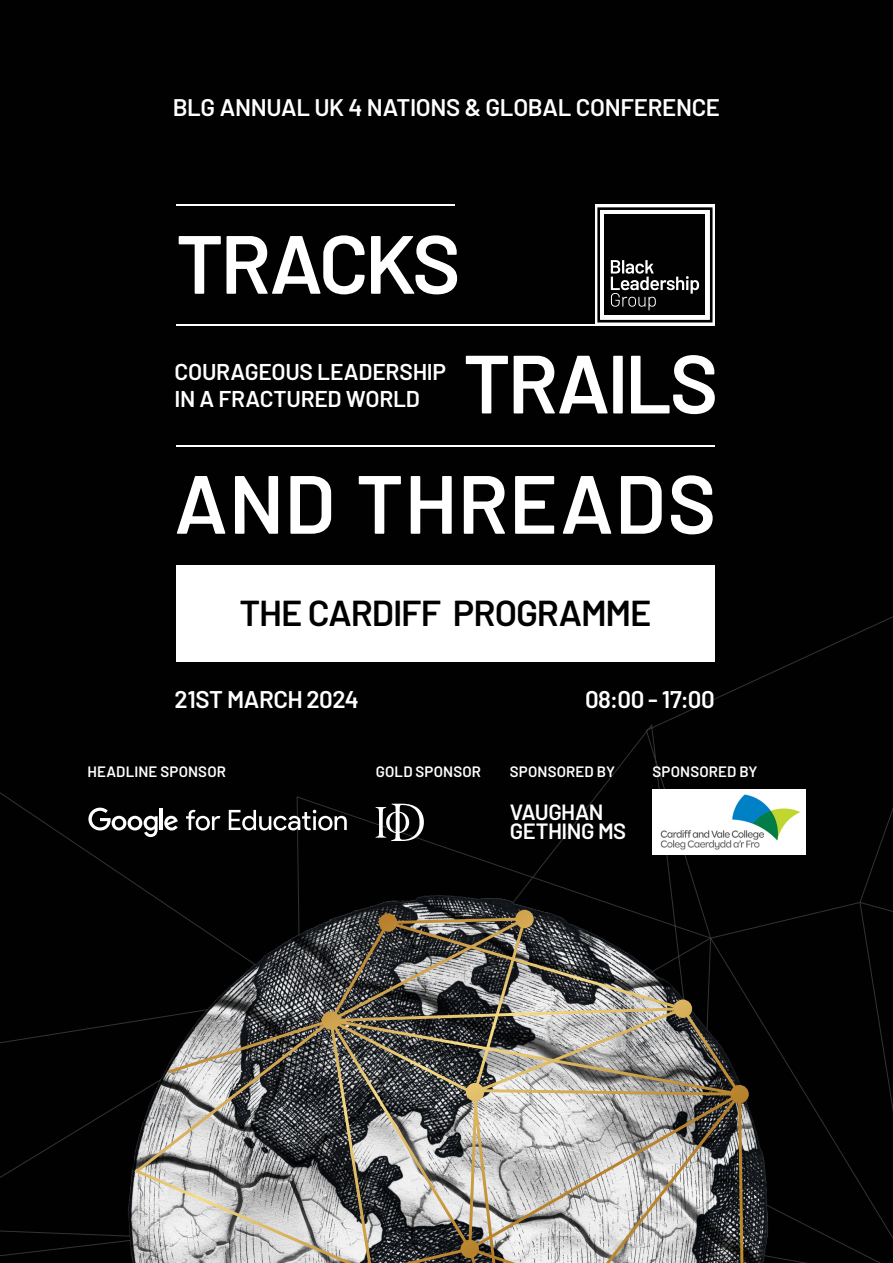
<style>
.page{position:relative;width:893px;height:1263px;background:#010101}
.page>*{position:absolute;margin:0;border:0;box-sizing:border-box;transform-origin:0 0}
.t1{font:600 82.5px/120.3px "Barlow";letter-spacing:.005em;color:#fff;text-align:right}
.t2{font:600 82.5px "Barlow";letter-spacing:-.02em;color:#fff}
.t3{font:600 36px "Barlow";letter-spacing:-.025em;color:#000}
.t4{font:600 24.15px "Barlow";letter-spacing:-.015em;color:#fff}
.t5{font:600 24px "Barlow";letter-spacing:-.015em;color:#fff}
.t6{font:600 22.8px/27.5px "Barlow";letter-spacing:-.015em;color:#fff}
.t7{font:600 22.05px/19.2px "Barlow";letter-spacing:-.025em;color:#fff}
.t8{font:600 15px "Barlow";letter-spacing:.01em;color:#fff}
</style>
<div class="page">
<svg style="left:0;top:792px;width:293px;height:464px"></svg>
<svg style="left:293px;top:616px;width:600px;height:558px"></svg>
<svg style="left:782px;top:1174px;width:111px;height:89px"></svg>
<img style="left:111px;top:876px;width:671px;height:387px">
<img style="left:128px;top:896px;width:305px;height:367px">
<svg style="left:134px;top:910px;width:615px;height:353px"></svg>
<hr style="left:176px;top:204px;width:279px;height:2px;background:#fff">
<hr style="left:176px;top:324px;width:539px;height:2px;background:#fff">
<div style="left:176px;top:565px;width:539px;height:96px;background:#fff"></div>
<hr style="left:176px;top:445px;width:539px;height:1px;background:#fff">
<div style="left:595px;top:205px;width:120px;height:120px;background:linear-gradient(to right,#fff,#fff)"></div>
<svg style="left:597px;top:207px;width:115px;height:115px"></svg>
<svg style="left:88px;top:808px;width:70px;height:29px"></svg>
<hr style="left:160px;top:808px;width:3px;height:22px;background:#fff">
<svg style="left:164px;top:816px;width:14px;height:14px"></svg>
<svg style="left:186px;top:810px;width:34px;height:20px"></svg>
<svg style="left:229px;top:810px;width:118px;height:20px"></svg>
<svg style="left:376px;top:804px;width:48px;height:37px"></svg>
<img style="left:652px;top:790px;width:154px;height:65px">
<h3 class="t5" style="left:173px;top:90px;width:549px">BLG ANNUAL UK 4 NATIONS &amp; GLOBAL CONFERENCE</h3>
<h1 class="t2" style="left:176px;top:203px;width:286px">TRACKS</h1>
<h1 class="t1" style="left:174px;top:317px;width:545px">TRAILS<br>AND THREADS</h1>
<h3 class="t6" style="left:175px;top:356px;width:273px">COURAGEOUS LEADERSHIP<br>IN A FRACTURED WORLD</h3>
<h2 class="t3" style="left:239px;top:587px;width:414px">THE CARDIFF PROGRAMME</h2>
<h3 class="t4" style="left:175px;top:681px;width:186px">21ST MARCH 2024</h3>
<h3 class="t4" style="left:585px;top:681px;width:131px">08:00 - 17:00</h3>
<p class="t8" style="left:87px;top:761px;width:140px">HEADLINE SPONSOR</p>
<p class="t8" style="left:376px;top:761px;width:107px">GOLD SPONSOR</p>
<p class="t8" style="left:510px;top:761px;width:107px">SPONSORED BY</p>
<p class="t8" style="left:652px;top:761px;width:107px">SPONSORED BY</p>
<h3 class="t7" style="left:510px;top:800px;width:118px">VAUGHAN<br>GETHING MS</h3>
</div>
